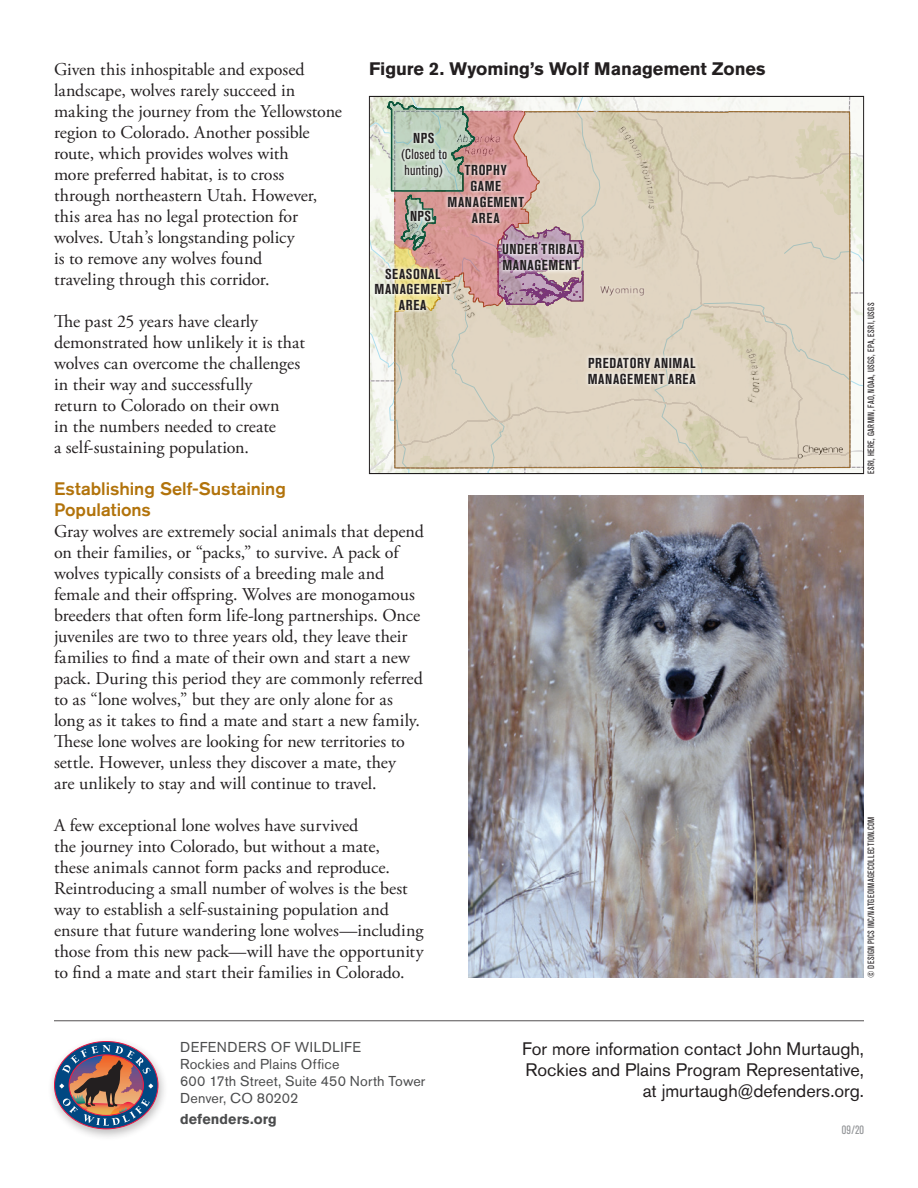
<style>
.page{position:relative;width:918px;height:1188px;background:#fff}
.page>*{position:absolute;margin:0;border:0;box-sizing:border-box;transform-origin:0 0}
.t1{font:18px/21px "Adobe Garamond Pro";color:#231f20}
.t2{font:18px/21px "Akzidenz Grotesk Std";color:#231f20;text-align:right}
.t3{font:500 18px/21px "Akzidenz Grotesk Std";color:#b2730b}
.t4{font:700 18px "Akzidenz Grotesk Std";letter-spacing:-.005em;color:#231f20}
.t5{font:700 condensed 14.25px/15.9px "Akzidenz Grotesk Std";letter-spacing:.045em;color:#231f20;text-align:center}
.t6{font:14.25px/17.1px "Akzidenz Grotesk Std";letter-spacing:.01em;color:#4b4c4d}
.t7{font:condensed 14.25px/15.9px "Akzidenz Grotesk Std";letter-spacing:.02em;color:#231f20}
.t8{font:700 14.25px "Akzidenz Grotesk Std";letter-spacing:.005em;color:#4b4c4d}
.t9{font:condensed 12px "Akzidenz Grotesk Std";color:#939598}
.t10{font:condensed 9px "Akzidenz Grotesk Std";letter-spacing:.045em;color:#231f20}
</style>
<div class="page">
<img style="left:468px;top:495px;width:396px;height:483px">
<div style="left:47px;top:1036px;width:121px;height:106px;background:#231f20;opacity:.3"></div>
<svg style="left:55px;top:1042px;width:103px;height:87px"></svg>
<img style="left:59px;top:1045px;width:94px;height:81px">
<div style="left:69px;top:1054px;width:75px;height:62px;border:1px solid #ed1845;border-radius:50%"></div>
<hr style="left:54px;top:1020px;width:810px;height:1px;background:#231f20">
<svg style="left:371px;top:98px;width:491px;height:374px;background:#dbcfbe"></svg>
<div style="left:397px;top:129px;width:54px;height:53px;background:#fff;opacity:.75"></div>
<div style="left:444px;top:161px;width:84px;height:66px;background:#fff;opacity:.75"></div>
<div style="left:499px;top:240px;width:84px;height:35px;background:#fff;opacity:.75"></div>
<div style="left:371px;top:264px;width:84px;height:51px;background:#fff;opacity:.75"></div>
<div style="left:584px;top:353px;width:116px;height:35px;background:#fff;opacity:.75"></div>
<div style="left:406px;top:207px;width:29px;height:18px;background:#fff;opacity:.75"></div>
<p class="t4" style="left:369px;top:58px;width:398px">Figure 2. Wyoming’s Wolf Management Zones</p>
<p class="t1" style="left:54px;top:59px;width:289px">Given this inhospitable and exposed landscape, wolves rarely succeed in making the journey from the Yellowstone region to Colorado. Another possible route, which provides wolves with<br>more preferred habitat, is to cross through northeastern Utah. However, this area has no legal protection for wolves. Utah’s longstanding policy<br>is to remove any wolves found<br>traveling through this corridor.</p>
<p class="t1" style="left:54px;top:311px;width:252px">The past 25 years have clearly demonstrated how unlikely it is that wolves can overcome the challenges in their way and successfully<br>return to Colorado on their own<br>in the numbers needed to create<br>a self-sustaining population.</p>
<p class="t3" style="left:54px;top:478px;width:233px">Establishing Self-Sustaining<br>Populations</p>
<p class="t1" style="left:54px;top:522px;width:371px">Gray wolves are extremely social animals that depend on their families, or “packs,” to survive. A pack of wolves typically consists of a breeding male and female and their offspring. Wolves are monogamous breeders that often form life-long partnerships. Once juveniles are two to three years old, they leave their families to find a mate of their own and start a new pack. During this period they are commonly referred to as “lone wolves,” but they are only alone for as long as it takes to find a mate and start a new family.<br>These lone wolves are looking for new territories to settle. However, unless they discover a mate, they<br>are unlikely to stay and will continue to travel.</p>
<p class="t1" style="left:54px;top:816px;width:371px">A few exceptional lone wolves have survived<br>the journey into Colorado, but without a mate,<br>these animals cannot form packs and reproduce.<br>Reintroducing a small number of wolves is the best way to establish a self-sustaining population and ensure that future wandering lone wolves—including those from this new pack—will have the opportunity to find a mate and start their families in Colorado.</p>
<p class="t10" style="left:866px;top:978px;width:163px;rotate:-90deg">© DESIGN PICS INC/NATGEOIMAGECOLLECTION.COM</p>
<p class="t5" style="left:413px;top:130px;width:23px">NPS</p>
<p class="t7" style="left:401px;top:146px;width:48px">(Closed to hunting)</p>
<p class="t5" style="left:448px;top:162px;width:78px">TROPHY<br>GAME<br>MANAGEMENT<br>AREA</p>
<p class="t5" style="left:502px;top:241px;width:78px;text-align:left">UNDER TRIBAL<br>MANAGEMENT</p>
<p class="t5" style="left:374px;top:266px;width:78px">SEASONAL<br>MANAGEMENT<br>AREA</p>
<p class="t5" style="left:410px;top:208px;width:23px">NPS</p>
<p class="t10" style="left:866px;top:474px;width:173px;rotate:-90deg">ESRI, HERE, GARMIN, FAO, NOAA, USGS, EPA, ESRI, USGS</p>
<p class="t5" style="left:588px;top:355px;width:109px;text-align:left">PREDATORY ANIMAL<br>MANAGEMENT AREA</p>
<p class="t6" style="left:180px;top:1038px;width:247px">DEFENDERS OF WILDLIFE<br>Rockies and Plains Office<br>600 17th Street, Suite 450 North Tower<br>Denver, CO 80202</p>
<p class="t8" style="left:180px;top:1111px;width:98px">defenders.org</p>
<p class="t2" style="left:522px;top:1038px;width:343px">For more information contact John Murtaugh,<br>Rockies and Plains Program Representative, at jmurtaugh@defenders.org.</p>
<p class="t9" style="left:842px;top:1123px;width:24px">09/20</p>
</div>
